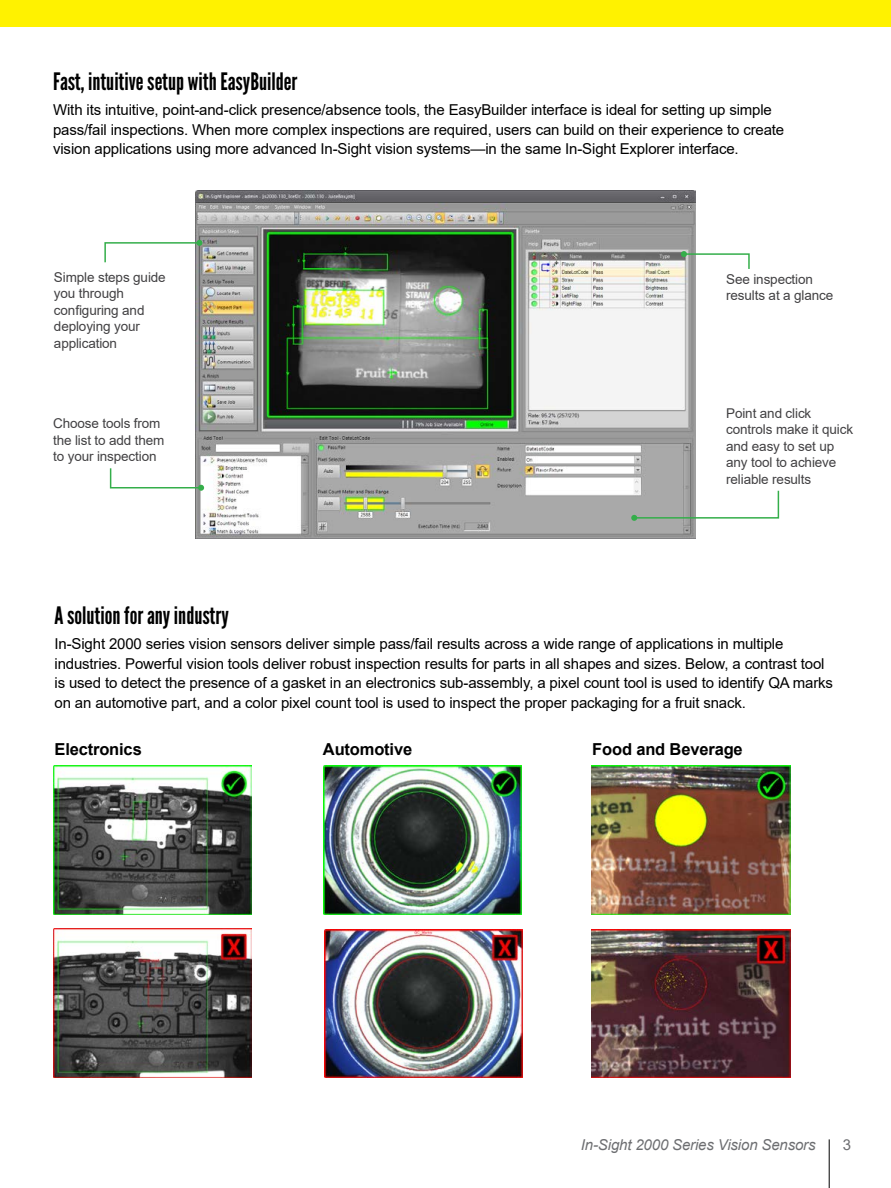
<style>
.page{position:relative;width:891px;height:1188px;background:#fff}
.page>*{position:absolute;margin:0;border:0;box-sizing:border-box;transform-origin:0 0}
.t1{font:24px "League Gothic";color:#000}
.t2{font:700 16.5px "Arial";letter-spacing:-.01em;color:#000}
.t3{font:15px/19.5px "Arial";letter-spacing:-.01em;color:#000}
.t4{font:italic 15px "Arial";letter-spacing:-.01em;color:#6d6e71}
.t5{font:15px "Arial";color:#6d6e71}
.t6{font:13.5px/16.5px "Arial";letter-spacing:-.01em;color:#414042}
</style>
<div class="page">
<hr style="left:829px;top:1139px;width:1px;height:49px;background:#000">
<div style="left:0;top:0;width:891px;height:27px;background:#fff200"></div>
<img style="left:196px;top:190px;width:499px;height:348px">
<svg style="left:104px;top:240px;width:98px;height:24px"></svg>
<svg style="left:109px;top:467px;width:95px;height:24px"></svg>
<svg style="left:631px;top:489px;width:149px;height:32px"></svg>
<svg style="left:681px;top:251px;width:69px;height:19px"></svg>
<img style="left:53px;top:929px;width:198px;height:149px">
<img style="left:53px;top:766px;width:198px;height:149px">
<img style="left:324px;top:929px;width:198px;height:149px">
<img style="left:323px;top:766px;width:198px;height:149px">
<img style="left:592px;top:929px;width:198px;height:149px">
<img style="left:592px;top:766px;width:198px;height:149px">
<h1 class="t1" style="left:53px;top:67px;width:246px">Fast, intuitive setup with EasyBuilder</h1>
<p class="t3" style="left:53px;top:100px;width:733px">With its intuitive, point-and-click presence/absence tools, the EasyBuilder interface is ideal for setting up simple pass/fail inspections. When more complex inspections are required, users can build on their experience to create vision applications using more advanced In-Sight vision systems—in the same In-Sight Explorer interface.</p>
<p class="t6" style="left:54px;top:268px;width:113px">Simple steps guide you through configuring and deploying your application</p>
<p class="t6" style="left:53px;top:415px;width:113px">Choose tools from the list to add them to your inspection</p>
<p class="t6" style="left:726px;top:271px;width:109px">See inspection results at a glance</p>
<p class="t6" style="left:726px;top:405px;width:128px">Point and click controls make it quick and easy to set up any tool to achieve reliable results</p>
<h1 class="t1" style="left:55px;top:601px;width:176px">A solution for any industry</h1>
<p class="t3" style="left:55px;top:634px;width:780px">In-Sight 2000 series vision sensors deliver simple pass/fail results across a wide range of applications in multiple industries. Powerful vision tools deliver robust inspection results for parts in all shapes and sizes. Below, a contrast tool is used to detect the presence of a gasket in an electronics sub-assembly, a pixel count tool is used to identify QA marks on an automotive part, and a color pixel count tool is used to inspect the proper packaging for a fruit snack.</p>
<p class="t2" style="left:55px;top:737px;width:89px">Electronics</p>
<p class="t2" style="left:323px;top:737px;width:91px">Automotive</p>
<p class="t2" style="left:592px;top:737px;width:152px">Food and Beverage</p>
<p class="t4" style="left:581px;top:1135px;width:236px">In-Sight 2000 Series Vision Sensors</p>
<p class="t5" style="left:843px;top:1135px;width:10px">3</p>
</div>
